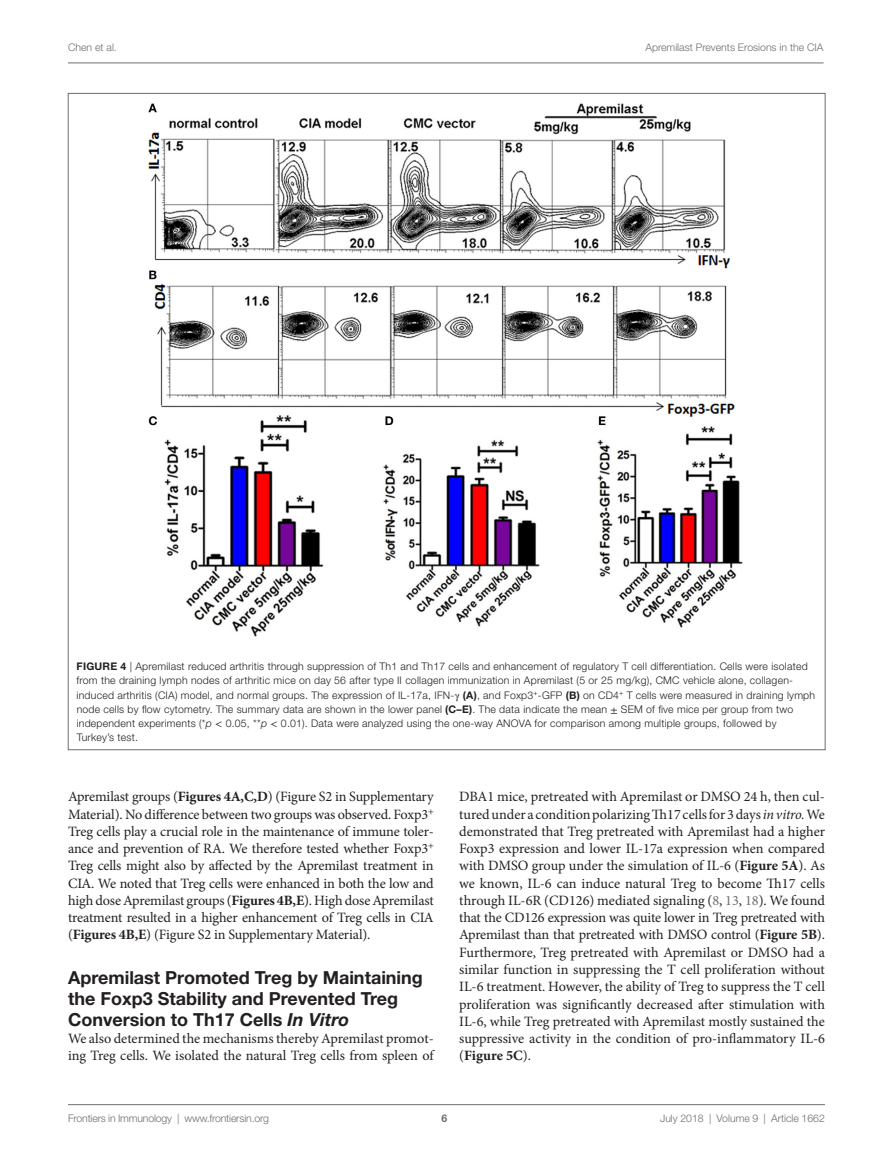
<style>
.page{position:relative;width:893px;height:1170px;background:#fff}
.page>*{position:absolute;margin:0;border:0;box-sizing:border-box;transform-origin:0 0}
.t1{font:700 18px/21px "Helvetica Neue LT Std";color:#231f20}
.t2{font:14.25px/17.2px "Minion Pro";letter-spacing:-.005em;color:#231f20;text-align:justify}
.t3{font:300 10.5px/14.2px "Helvetica Neue LT Std";letter-spacing:.02em;color:#231f20}
.t4{font:300 10.5px "Helvetica Neue LT Std";color:#6c6d70}
.t5{font:700 10.5px "Helvetica Neue LT Std";color:#6c6d70}
.s1{font-weight:700}
.s2{font-family:"STIX General";font-weight:400}
.s3{font-style:italic}
.s4{color:#6c6d70}
</style>
<div class="page">
<img style="left:148px;top:103px;width:595px;height:534px">
<hr style="left:68px;top:63px;width:756px;height:1px;background:#6c6d70">
<hr style="left:68px;top:1104px;width:757px;height:1px;background:#6c6d70">
<p class="t4" style="left:68px;top:41px;width:50px">Chen et al.</p>
<p class="t4" style="left:645px;top:41px;width:180px">Apremilast Prevents Erosions in the CIA</p>
<p class="t3" style="left:77px;top:659px;width:740px"><span class="s1">Figure 4</span> | Apremilast reduced arthritis through suppression of Th1 and Th17 cells and enhancement of regulatory T cell differentiation. Cells were isolated from the draining lymph nodes of arthritic mice on day 56 after type II collagen immunization in Apremilast (5 or 25 mg/kg), CMC vehicle alone, collagen&shy;induced arthritis (CIA) model, and normal groups. The expression of IL-17a, IFN-<span class="s2">γ</span> <span class="s1">(A)</span>, and Foxp3<sup>+</sup>-GFP <span class="s1">(B)</span> on CD4<sup>+</sup> T cells were measured in draining lymph node cells by flow cytometry. The summary data are shown in the lower panel <span class="s1">(C–E)</span>. The data indicate the mean <span class="s2">±</span> SEM of five mice per group from two independent experiments (*<span class="s3">p</span> <span class="s2">&lt;</span> 0.05, **<span class="s3">p</span> <span class="s2">&lt;</span> 0.01). Data were analyzed using the one-way ANOVA for comparison among multiple groups, followed by Turkey’s test.</p>
<p class="t2" style="left:68px;top:788px;width:367px">Apremilast groups (<span class="s1">Figures 4A,C,D</span>) (Figure S2 in Supplementary Material). No difference between two groups was observed. Foxp3<sup>+ </sup>Treg cells play a crucial role in the maintenance of immune toler&shy;ance and prevention of RA. We therefore tested whether Foxp3<sup>+ </sup>Treg cells might also by affected by the Apremilast treatment in CIA. We noted that Treg cells were enhanced in both the low and high dose Apremilast groups (<span class="s1">Figures 4B,E</span>). High dose Apremilast treatment resulted in a higher enhancement of Treg cells in CIA (<span class="s1">Figures 4B,E</span>) (Figure S2 in Supplementary Material).</p>
<p class="t1" style="left:68px;top:966px;width:356px">Apremilast Promoted Treg by Maintaining the Foxp3 Stability and Prevented Treg<br>Conversion to Th17 Cells <span class="s3">In Vitro</span></p>
<p class="t2" style="left:68px;top:1029px;width:367px">We also determined the mechanisms thereby Apremilast promot&shy;ing Treg cells. We isolated the natural Treg cells from spleen of</p>
<p class="t2" style="left:459px;top:788px;width:367px">DBA1 mice, pretreated with Apremilast or DMSO 24 h, then cul&shy;tured under a condition polarizing Th17 cells for 3 days <span class="s3">in vitro.</span> We demonstrated that Treg pretreated with Apremilast had a higher Foxp3 expression and lower IL-17a expression when compared with DMSO group under the simulation of IL-6 (<span class="s1">Figure 5A</span>). As we known, IL-6 can induce natural Treg to become Th17 cells through IL-6R (CD126) mediated signaling (<span class="s4">8</span>, <span class="s4">13</span>, <span class="s4">18</span>). We found that the CD126 expression was quite lower in Treg pretreated with Apremilast than that pretreated with DMSO control (<span class="s1">Figure 5B</span>).<br>Furthermore, Treg pretreated with Apremilast or DMSO had a similar function in suppressing the T cell proliferation without IL-6 treatment. However, the ability of Treg to suppress the T cell proliferation was significantly decreased after stimulation with IL-6, while Treg pretreated with Apremilast mostly sustained the suppressive activity in the condition of pro-inflammatory IL-6 (<span class="s1">Figure 5C</span>).</p>
<p class="t4" style="left:68px;top:1111px;width:203px">Frontiers in Immunology | www.frontiersin.org</p>
<p class="t4" style="left:660px;top:1111px;width:166px">July 2018 | Volume 9 | Article 1662</p>
<p class="t5" style="left:441px;top:1111px;width:7px">6</p>
</div>
